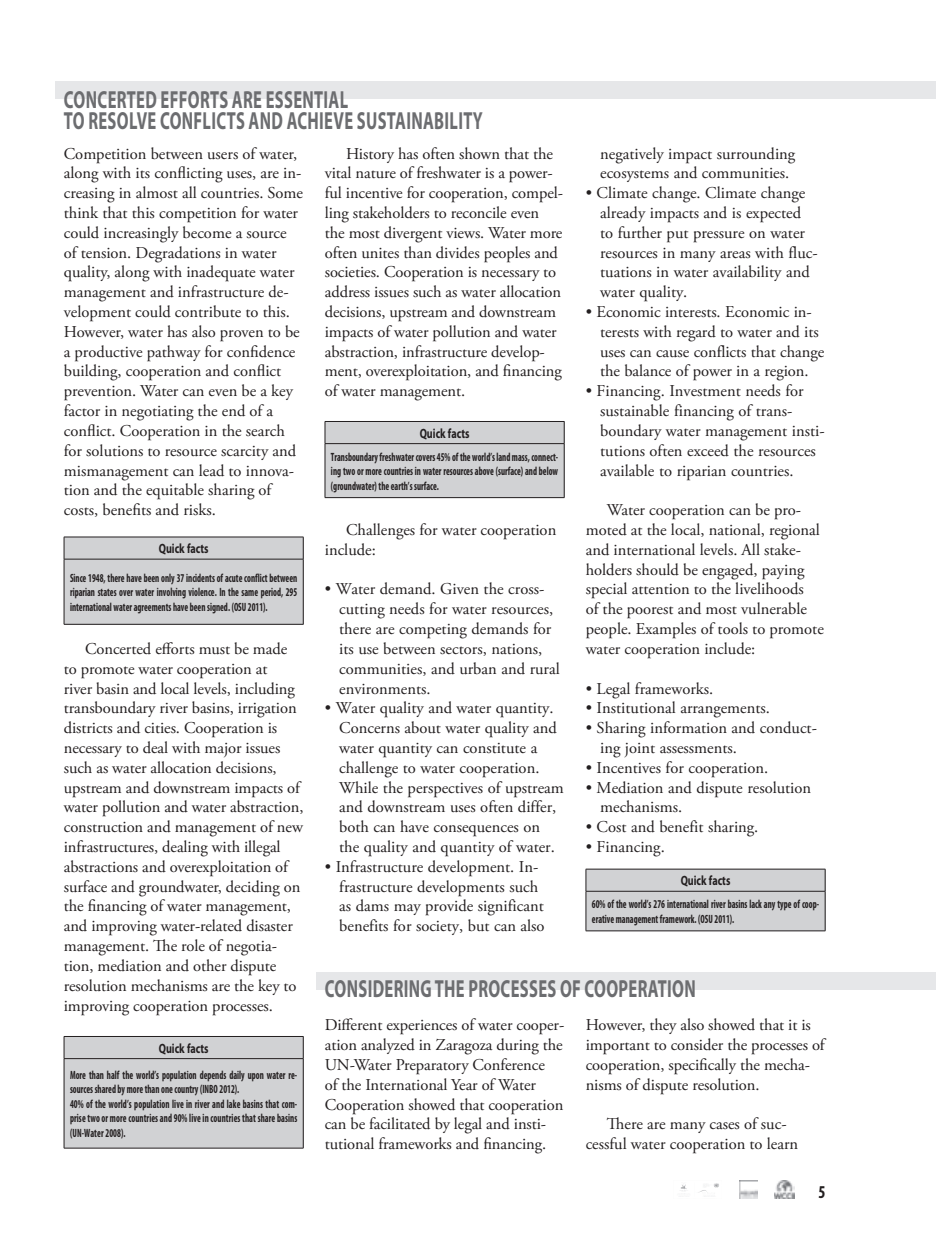
<style>
.page{position:relative;width:936px;height:1234px;background:#fff}
.page>*{position:absolute;margin:0;border:0;box-sizing:border-box;transform-origin:0 0}
.t1{font:700 24.75px/21px "Myriad Pro";letter-spacing:.02em;color:#6c6d70;scale:.67 1}
.t2{font:700 condensed 18.15px "Myriad Pro";color:#231f20;scale:.91 1}
.t3{font:16.5px/19.8px "Adobe Garamond Pro";color:#231f20}
.t4{font:700 13.5px "Myriad Pro";color:#231f20;scale:.75 1}
.t5{font:700 condensed 12px/14.4px "Myriad Pro";color:#231f20;text-align:justify;scale:.75 1}
</style>
<div class="page">
<div style="left:316px;top:971px;width:619px;height:18px;background:#e6e7e9"></div>
<div style="left:55px;top:81px;width:880px;height:18px;background:#e6e7e9"></div>
<div style="left:586px;top:868px;width:239px;height:23px;background:#d1d2d4"></div>
<div style="left:586px;top:891px;width:239px;height:39px;background:#d1d2d4"></div>
<hr style="left:585px;top:868px;width:240px;height:1px;background:#231f20">
<svg style="left:585px;top:869px;width:1px;height:21px"></svg>
<svg style="left:824px;top:869px;width:1px;height:21px"></svg>
<hr style="left:585px;top:890px;width:240px;height:1px;background:#231f20">
<hr style="left:585px;top:891px;width:1px;height:39px;background:#231f20">
<hr style="left:824px;top:891px;width:1px;height:39px;background:#231f20">
<hr style="left:585px;top:930px;width:240px;height:1px;background:#231f20">
<div style="left:64px;top:1036px;width:239px;height:22px;background:#d1d2d4"></div>
<div style="left:64px;top:1058px;width:239px;height:89px;background:#d1d2d4"></div>
<hr style="left:64px;top:1035px;width:239px;height:1px;background:#231f20">
<svg style="left:64px;top:1036px;width:1px;height:22px"></svg>
<svg style="left:303px;top:1036px;width:1px;height:22px"></svg>
<hr style="left:64px;top:1058px;width:239px;height:1px;background:#231f20">
<hr style="left:64px;top:1058px;width:1px;height:89px;background:#231f20">
<hr style="left:303px;top:1058px;width:1px;height:89px;background:#231f20">
<hr style="left:64px;top:1147px;width:239px;height:1px;background:#231f20">
<div style="left:64px;top:537px;width:239px;height:22px;background:#d1d2d4"></div>
<div style="left:64px;top:559px;width:239px;height:65px;background:#d1d2d4"></div>
<hr style="left:64px;top:536px;width:239px;height:1px;background:#231f20">
<svg style="left:64px;top:537px;width:1px;height:21px"></svg>
<svg style="left:303px;top:537px;width:1px;height:21px"></svg>
<hr style="left:64px;top:558px;width:239px;height:1px;background:#231f20">
<hr style="left:64px;top:559px;width:1px;height:65px;background:#231f20">
<hr style="left:303px;top:559px;width:1px;height:65px;background:#231f20">
<hr style="left:64px;top:624px;width:239px;height:1px;background:#231f20">
<div style="left:325px;top:421px;width:239px;height:22px;background:#d1d2d4"></div>
<div style="left:325px;top:443px;width:239px;height:54px;background:#d1d2d4"></div>
<hr style="left:325px;top:421px;width:239px;height:1px;background:#231f20">
<svg style="left:325px;top:422px;width:1px;height:21px"></svg>
<svg style="left:564px;top:421px;width:1px;height:22px"></svg>
<hr style="left:325px;top:443px;width:239px;height:1px;background:#231f20">
<hr style="left:325px;top:444px;width:1px;height:53px;background:#231f20">
<hr style="left:564px;top:444px;width:1px;height:53px;background:#231f20">
<hr style="left:325px;top:497px;width:239px;height:1px;background:#231f20">
<img style="left:774px;top:1180px;width:20px;height:17px">
<img style="left:739px;top:1180px;width:18px;height:17px">
<img style="left:680px;top:1183px;width:39px;height:14px">
<h2 class="t1" style="left:64px;top:88px;width:626px">CONCERTED EFFORTS ARE ESSENTIAL<br>TO RESOLVE CONFLICTS AND ACHIEVE SUSTAINABILITY</h2>
<p class="t3" style="left:64px;top:144px;width:239px">Competition between users of water, along with its conflicting uses, are in-</p>
<p class="t3" style="left:64px;top:183px;width:241px">creasing in almost all countries. Some</p>
<p class="t3" style="left:64px;top:203px;width:237px">think that this competition for water could increasingly become a source of tension. Degradations in water quality, along with inadequate water management and infrastructure de&shy;velopment could contribute to this.<br>However, water has also proven to be a productive pathway for confidence building, cooperation and conflict prevention. Water can even be a key factor in negotiating the end of a conflict. Cooperation in the search for solutions to resource scarcity and mismanagement can lead to innova&shy;tion and the equitable sharing of costs, benefits and risks.</p>
<p class="t4" style="left:159px;top:539px;width:68px">QUICK FACTS</p>
<p class="t5" style="left:70px;top:570px;width:304px">Since 1948, there have been only 37 incidents of acute conflict between riparian states over water involving violence. In the same period, 295 international water agreements have been signed. (OSU 2011).</p>
<p class="t3" style="left:64px;top:639px;width:241px;text-indent:21px">Concerted efforts must be made to promote water cooperation at<br>river basin and local levels, including transboundary river basins, irrigation districts and cities. Cooperation is necessary to deal with major issues such as water allocation decisions, upstream and downstream impacts of water pollution and water abstraction, construction and management of new infrastructures, dealing with illegal abstractions and overexploitation of surface and groundwater, deciding on the financing of water management, and improving water-related disaster management. The role of negotia&shy;tion, mediation and other dispute resolution mechanisms are the key to improving cooperation processes.</p>
<p class="t4" style="left:159px;top:1038px;width:68px">QUICK FACTS</p>
<p class="t5" style="left:70px;top:1067px;width:304px;text-align:left">More than half the world’s population depends daily upon water re&shy;sources shared by more than one country (INBO 2012).<br>40% of the world’s population live in river and lake basins that com&shy;prise two or more countries and 90% live in countries that share basins (UN-Water 2008).</p>
<p class="t3" style="left:325px;top:144px;width:240px;text-indent:21px">History has often shown that the vital nature of freshwater is a power&shy;ful incentive for cooperation, compel&shy;ling stakeholders to reconcile even the most divergent views. Water more often unites than divides peoples and societies. Cooperation is necessary to address issues such as water allocation decisions, upstream and downstream impacts of water pollution and water abstraction, infrastructure develop&shy;ment, overexploitation, and financing of water management.</p>
<p class="t4" style="left:419px;top:424px;width:68px">QUICK FACTS</p>
<p class="t5" style="left:331px;top:449px;width:304px">Transboundary freshwater covers 45% of the world’s land mass, connect&shy;ing two or more countries in water resources above (surface) and below (groundwater) the earth’s surface.</p>
<p class="t3" style="left:325px;top:520px;width:233px;text-indent:21px">Challenges for water cooperation include:</p>
<p class="t3" style="left:339px;top:579px;width:222px;text-indent:-14px">• Water demand. Given the cross&shy;cutting needs for water resources, there are competing demands for its use between sectors, nations, communities, and urban and rural environments.</p>
<p class="t3" style="left:339px;top:698px;width:226px;text-indent:-14px">• Water quality and water quantity.<br>Concerns about water quality and water quantity can constitute a challenge to water cooperation.<br>While the perspectives of upstream and downstream uses often differ, both can have consequences on the quality and quantity of water.</p>
<p class="t3" style="left:339px;top:857px;width:207px;text-indent:-14px">• Infrastructure development. In&shy;frastructure developments such as dams may provide significant benefits for society, but can also</p>
<p class="t3" style="left:600px;top:144px;width:197px">negatively impact surrounding ecosystems and communities.</p>
<p class="t3" style="left:585px;top:183px;width:221px">• Climate change. Climate change</p>
<p class="t3" style="left:600px;top:203px;width:219px">already impacts and is expected to further put pressure on water resources in many areas with fluc&shy;tuations in water availability and water quality.</p>
<p class="t3" style="left:600px;top:302px;width:225px;text-indent:-14px">• Economic interests. Economic in&shy;terests with regard to water and its uses can cause conflicts that change the balance of power in a region.</p>
<p class="t3" style="left:585px;top:381px;width:219px">• Financing. Investment needs for</p>
<p class="t3" style="left:600px;top:401px;width:226px">sustainable financing of trans&shy;boundary water management insti&shy;tutions often exceed the resources available to riparian countries.</p>
<p class="t3" style="left:585px;top:500px;width:236px;text-indent:21px">Water cooperation can be pro&shy;moted at the local, national, regional and international levels. All stake&shy;holders should be engaged, paying special attention to the livelihoods of the poorest and most vulnerable</p>
<p class="t3" style="left:585px;top:619px;width:240px">people. Examples of tools to promote</p>
<p class="t3" style="left:585px;top:639px;width:171px">water cooperation include:</p>
<p class="t3" style="left:585px;top:678px;width:129px">• Legal frameworks.</p>
<p class="t3" style="left:585px;top:698px;width:186px">• Institutional arrangements.</p>
<p class="t3" style="left:600px;top:718px;width:218px;text-indent:-14px">• Sharing information and conduct&shy;ing joint assessments.</p>
<p class="t3" style="left:585px;top:758px;width:184px">• Incentives for cooperation.</p>
<p class="t3" style="left:585px;top:777px;width:227px">• Mediation and dispute resolution</p>
<p class="t3" style="left:600px;top:797px;width:83px">mechanisms.</p>
<p class="t3" style="left:585px;top:817px;width:174px">• Cost and benefit sharing.</p>
<p class="t3" style="left:585px;top:837px;width:81px">• Financing.</p>
<p class="t4" style="left:680px;top:871px;width:68px">QUICK FACTS</p>
<p class="t5" style="left:592px;top:896px;width:304px">60% of the world’s 276 international river basins lack any type of coop&shy;erative management framework. (OSU 2011).</p>
<h2 class="t1" style="left:325px;top:977px;width:555px">CONSIDERING THE PROCESSES OF COOPERATION</h2>
<p class="t3" style="left:325px;top:1015px;width:241px">Different experiences of water cooper&shy;ation analyzed in Zaragoza during the UN-Water Preparatory Conference<br>of the International Year of Water Cooperation showed that cooperation can be facilitated by legal and insti&shy;tutional frameworks and financing.</p>
<p class="t3" style="left:585px;top:1015px;width:240px">However, they also showed that it is important to consider the processes of cooperation, specifically the mecha&shy;nisms of dispute resolution.</p>
<p class="t3" style="left:585px;top:1114px;width:214px;text-align:center">There are many cases of suc&shy;cessful water cooperation to learn</p>
<p class="t2" style="left:818px;top:1180px;width:9px">5</p>
</div>
